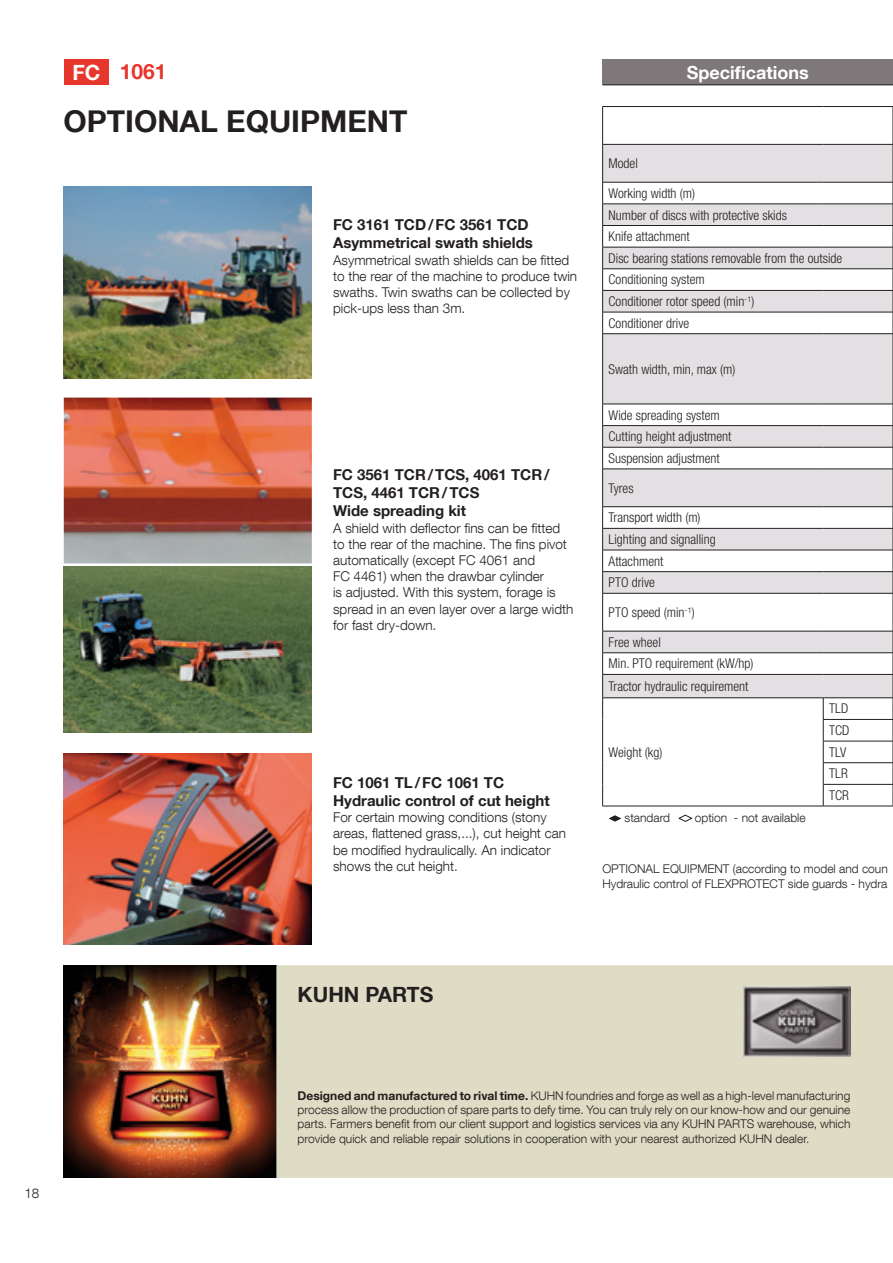
<style>
.page{position:relative;width:893px;height:1263px;background:#fff}
.page>*{position:absolute;margin:0;border:0;box-sizing:border-box;transform-origin:0 0}
.t1{font:700 30px "Helvetica Neue LT Com";color:#231f20}
.t2{font:700 21px "Helvetica Neue LT Com";color:#231f20}
.t3{font:700 21px "Helvetica Neue LT Com";color:#e7362b}
.t4{font:700 18px "Helvetica Neue LT Com";color:#fff}
.t5{font:700 15px/18px "Helvetica Neue LT Com";color:#231f20}
.t6{font:300 13.5px/16.2px "Helvetica Neue LT Com";color:#231f20}
.t7{font:300 condensed 13.5px/21.6px "Helvetica Neue LT Com";color:#231f20}
.t8{font:300 12px/14.4px "Helvetica Neue LT Com";color:#231f20;text-align:justify}
.s1{color:#fff}
.s2{font-weight:700}
</style>
<div class="page">
<img style="left:64px;top:187px;width:248px;height:191px">
<img style="left:64px;top:398px;width:248px;height:165px">
<img style="left:64px;top:567px;width:248px;height:166px">
<img style="left:64px;top:754px;width:248px;height:191px">
<img style="left:64px;top:965px;width:212px;height:213px">
<div style="left:64px;top:60px;width:45px;height:25px;background:#e7362b"></div>
<div style="left:276px;top:965px;width:617px;height:213px;background:#dedcc4"></div>
<img style="left:743px;top:986px;width:107px;height:70px">
<div style="left:603px;top:59px;width:290px;height:26px;background:#7e787a"></div>
<svg style="left:603px;top:145px;width:289px;height:552px;fill:#e2e0e2"></svg>
<hr style="left:603px;top:85px;width:220px;height:1px;background:#231f20">
<hr style="left:823px;top:85px;width:70px;height:1px;background:#231f20">
<hr style="left:602px;top:106px;width:221px;height:1px;background:#231f20">
<hr style="left:602px;top:107px;width:1px;height:37px;background:#231f20">
<hr style="left:823px;top:106px;width:70px;height:1px;background:#231f20">
<hr style="left:602px;top:144px;width:221px;height:1px;background:#231f20">
<hr style="left:602px;top:145px;width:1px;height:37px;background:#231f20">
<hr style="left:823px;top:144px;width:70px;height:1px;background:#231f20">
<svg style="left:892px;top:84px;width:1px;height:61px"></svg>
<hr style="left:892px;top:145px;width:1px;height:37px;background:#231f20">
<hr style="left:602px;top:182px;width:221px;height:1px;background:#231f20">
<hr style="left:823px;top:182px;width:70px;height:1px;background:#231f20">
<hr style="left:602px;top:204px;width:221px;height:1px;background:#231f20">
<hr style="left:823px;top:204px;width:70px;height:1px;background:#231f20">
<hr style="left:602px;top:225px;width:221px;height:1px;background:#231f20">
<hr style="left:823px;top:225px;width:70px;height:1px;background:#231f20">
<hr style="left:602px;top:247px;width:221px;height:1px;background:#231f20">
<hr style="left:823px;top:247px;width:70px;height:1px;background:#231f20">
<hr style="left:602px;top:268px;width:221px;height:1px;background:#231f20">
<hr style="left:823px;top:268px;width:70px;height:1px;background:#231f20">
<hr style="left:602px;top:290px;width:221px;height:1px;background:#231f20">
<hr style="left:823px;top:290px;width:70px;height:1px;background:#231f20">
<hr style="left:602px;top:312px;width:221px;height:1px;background:#231f20">
<svg style="left:602px;top:182px;width:1px;height:151px"></svg>
<hr style="left:823px;top:312px;width:70px;height:1px;background:#231f20">
<hr style="left:602px;top:333px;width:221px;height:1px;background:#231f20">
<hr style="left:602px;top:334px;width:1px;height:70px;background:#231f20">
<hr style="left:823px;top:333px;width:70px;height:1px;background:#231f20">
<svg style="left:892px;top:182px;width:1px;height:152px"></svg>
<hr style="left:892px;top:334px;width:1px;height:70px;background:#231f20">
<hr style="left:602px;top:404px;width:221px;height:1px;background:#231f20">
<hr style="left:823px;top:404px;width:70px;height:1px;background:#231f20">
<hr style="left:602px;top:425px;width:221px;height:1px;background:#231f20">
<hr style="left:823px;top:425px;width:70px;height:1px;background:#231f20">
<hr style="left:602px;top:447px;width:221px;height:1px;background:#231f20">
<svg style="left:602px;top:404px;width:1px;height:65px"></svg>
<hr style="left:823px;top:447px;width:70px;height:1px;background:#231f20">
<hr style="left:602px;top:469px;width:221px;height:1px;background:#231f20">
<hr style="left:602px;top:469px;width:1px;height:37px;background:#231f20">
<hr style="left:823px;top:469px;width:70px;height:1px;background:#231f20">
<svg style="left:892px;top:404px;width:1px;height:65px"></svg>
<hr style="left:892px;top:469px;width:1px;height:37px;background:#231f20">
<hr style="left:602px;top:506px;width:221px;height:1px;background:#231f20">
<hr style="left:823px;top:506px;width:70px;height:1px;background:#231f20">
<hr style="left:602px;top:528px;width:221px;height:1px;background:#231f20">
<hr style="left:823px;top:528px;width:70px;height:1px;background:#231f20">
<hr style="left:602px;top:550px;width:221px;height:1px;background:#231f20">
<hr style="left:823px;top:550px;width:70px;height:1px;background:#231f20">
<hr style="left:602px;top:571px;width:221px;height:1px;background:#231f20">
<svg style="left:602px;top:507px;width:1px;height:86px"></svg>
<hr style="left:823px;top:571px;width:70px;height:1px;background:#231f20">
<hr style="left:602px;top:593px;width:221px;height:1px;background:#231f20">
<hr style="left:602px;top:593px;width:1px;height:38px;background:#231f20">
<hr style="left:823px;top:593px;width:70px;height:1px;background:#231f20">
<svg style="left:892px;top:506px;width:1px;height:87px"></svg>
<hr style="left:892px;top:593px;width:1px;height:38px;background:#231f20">
<hr style="left:602px;top:631px;width:221px;height:1px;background:#231f20">
<hr style="left:823px;top:631px;width:70px;height:1px;background:#231f20">
<hr style="left:602px;top:652px;width:221px;height:1px;background:#231f20">
<hr style="left:823px;top:652px;width:70px;height:1px;background:#231f20">
<hr style="left:602px;top:674px;width:221px;height:1px;background:#231f20">
<hr style="left:823px;top:674px;width:70px;height:1px;background:#231f20">
<hr style="left:602px;top:697px;width:221px;height:1px;background:#231f20">
<svg style="left:602px;top:631px;width:1px;height:175px"></svg>
<hr style="left:823px;top:697px;width:70px;height:1px;background:#231f20">
<hr style="left:823px;top:719px;width:70px;height:1px;background:#231f20">
<hr style="left:823px;top:741px;width:70px;height:1px;background:#231f20">
<hr style="left:823px;top:762px;width:70px;height:1px;background:#231f20">
<hr style="left:823px;top:784px;width:70px;height:1px;background:#231f20">
<svg style="left:823px;top:698px;width:1px;height:108px"></svg>
<hr style="left:602px;top:806px;width:221px;height:1px;background:#231f20">
<hr style="left:823px;top:806px;width:70px;height:1px;background:#231f20">
<svg style="left:892px;top:631px;width:1px;height:176px"></svg>
<svg style="left:609px;top:815px;width:12px;height:7px"></svg>
<svg style="left:679px;top:814px;width:13px;height:8px"></svg>
<h2 class="t3" style="left:72px;top:59px;width:96px"><span class="s1">FC</span> 1061</h2>
<h1 class="t1" style="left:63px;top:102px;width:345px">OPTIONAL EQUIPMENT</h1>
<p class="t5" style="left:333px;top:216px;width:201px">FC 3161 TCD/FC 3561 TCD<br>Asymmetrical swath shields</p>
<p class="t6" style="left:333px;top:251px;width:246px">Asymmetrical swath shields can be fitted to the rear of the machine to produce twin swaths. Twin swaths can be collected by pick-ups less than 3m.</p>
<p class="t5" style="left:333px;top:466px;width:218px">FC 3561 TCR/TCS, 4061 TCR/<br>TCS, 4461 TCR/TCS<br>Wide spreading kit</p>
<p class="t6" style="left:333px;top:519px;width:242px">A shield with deflector fins can be fitted to the rear of the machine. The fins pivot automatically (except FC 4061 and<br>FC 4461) when the drawbar cylinder<br>is adjusted. With this system, forage is spread in an even layer over a large width for fast dry-down.</p>
<p class="t5" style="left:333px;top:773px;width:218px">FC 1061 TL/FC 1061 TC<br>Hydraulic control of cut height</p>
<p class="t6" style="left:333px;top:809px;width:234px">For certain mowing conditions (stony areas, flattened grass,...), cut height can be modified hydraulically. An indicator shows the cut height.</p>
<h3 class="t4" style="left:687px;top:61px;width:123px">Specifications</h3>
<p class="t7" style="left:609px;top:152px;width:31px">Model</p>
<p class="t7" style="left:609px;top:182px;width:235px">Working width (m)<br>Number of discs with protective skids<br>Knife attachment<br>Disc bearing stations removable from the outside<br>Conditioning system<br>Conditioner rotor speed (min<sup>-1</sup>)<br>Conditioner drive</p>
<p class="t7" style="left:609px;top:358px;width:128px">Swath width, min, max (m)</p>
<p class="t7" style="left:609px;top:404px;width:124px">Wide spreading system<br>Cutting height adjustment<br>Suspension adjustment</p>
<p class="t7" style="left:609px;top:477px;width:27px">Tyres</p>
<p class="t7" style="left:609px;top:507px;width:109px">Transport width (m)<br>Lighting and signalling<br>Attachment<br>PTO drive</p>
<p class="t7" style="left:609px;top:601px;width:88px">PTO speed (min<sup>-1</sup>)</p>
<p class="t7" style="left:609px;top:631px;width:146px;line-height:22px">Free wheel<br>Min. PTO requirement (kW/hp)<br>Tractor hydraulic requirement</p>
<p class="t7" style="left:609px;top:741px;width:55px">Weight (kg)</p>
<p class="t8" style="left:625px;top:810px;width:47px">standard</p>
<p class="t8" style="left:695px;top:810px;width:112px">option - not available</p>
<p class="t7" style="left:829px;top:698px;width:22px">TLD<br>TCD<br>TLV<br>TLR<br>TCR</p>
<p class="t8" style="left:602px;top:861px;width:287px">OPTIONAL EQUIPMENT (according to model and coun<br>Hydraulic control of FLEXPROTECT side guards - hydra</p>
<p class="t6" style="left:25px;top:1185px;width:16px">18</p>
<h2 class="t2" style="left:298px;top:981px;width:137px">KUHN PARTS</h2>
<p class="t8" style="left:298px;top:1088px;width:554px"><span class="s2">Designed and manufactured to rival time.</span> KUHN foundries and forge as well as a high-level manufacturing process allow the production of spare parts to defy time. You can truly rely on our know-how and our genuine parts. Farmers benefit from our client support and logistics services via any KUHN PARTS warehouse, which provide quick and reliable repair solutions in cooperation with your nearest authorized KUHN dealer.</p>
</div>
